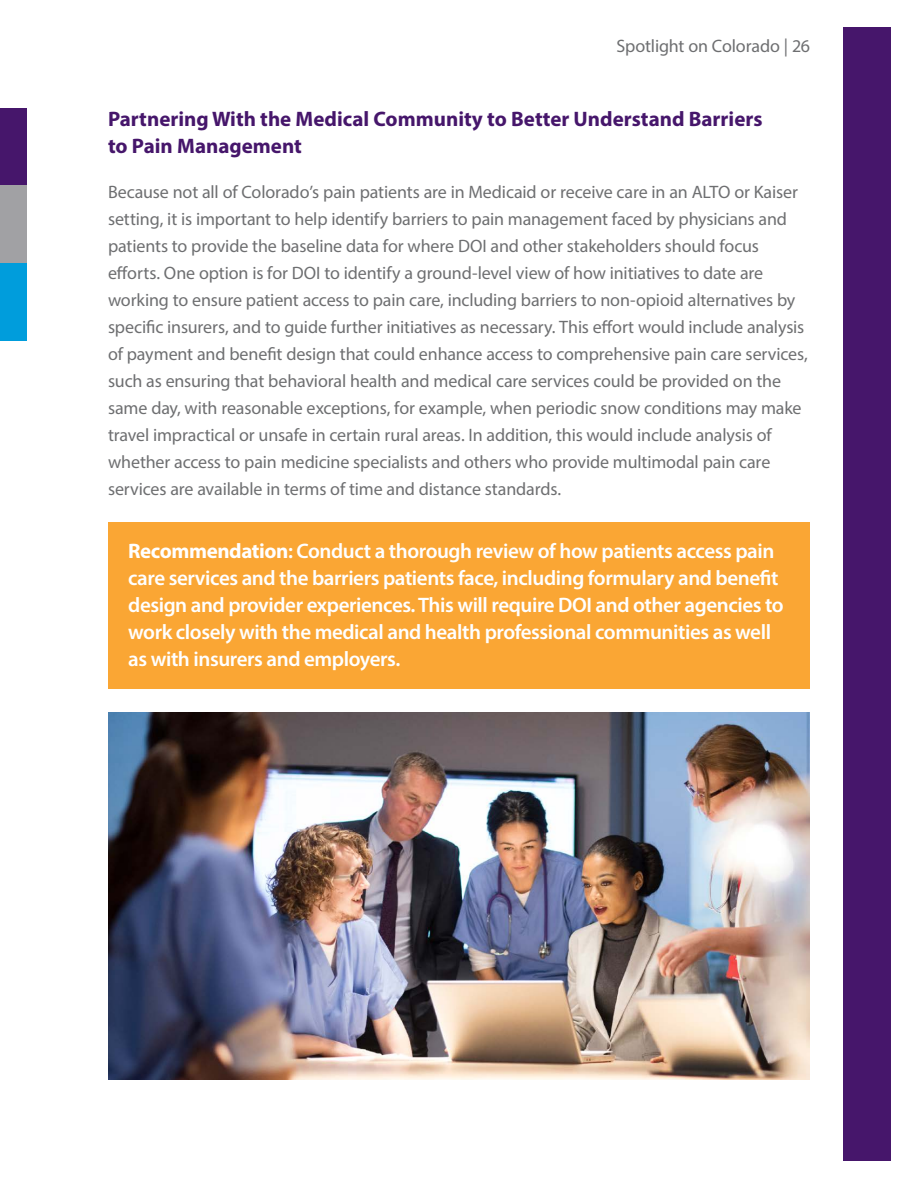
<style>
.page{position:relative;width:918px;height:1188px;background:#fff}
.page>*{position:absolute;margin:0;border:0;box-sizing:border-box;transform-origin:0 0}
.t1{font:600 21px/27px "Myriad Pro";letter-spacing:-.02em;color:#fff}
.t2{font:700 21px/27px "Myriad Pro";color:#46166b}
.t3{font:18px/27px "Myriad Pro";letter-spacing:-.01em;color:#6e6f71}
.s1{font-weight:700}
</style>
<div class="page">
<div style="left:844px;top:27px;width:47px;height:1134px;background:#46166b"></div>
<div style="left:0;top:108px;width:27px;height:77px;background:#46166b"></div>
<div style="left:0;top:185px;width:27px;height:78px;background:#a1a1a4"></div>
<div style="left:0;top:263px;width:27px;height:77px;background:#009ddc"></div>
<div style="left:108px;top:522px;width:702px;height:166px;background:#faa634"></div>
<img style="left:108px;top:713px;width:702px;height:367px">
<p class="t3" style="left:617px;top:33px;width:195px">Spotlight on Colorado | 26</p>
<p class="t2" style="left:108px;top:105px;width:656px">Partnering With the Medical Community to Better Understand Barriers to Pain Management</p>
<p class="t3" style="left:108px;top:178px;width:701px">Because not all of Colorado’s pain patients are in Medicaid or receive care in an ALTO or Kaiser setting, it is important to help identify barriers to pain management faced by physicians and patients to provide the baseline data for where DOI and other stakeholders should focus efforts. One option is for DOI to identify a ground-level view of how initiatives to date are working to ensure patient access to pain care, including barriers to non-opioid alternatives by specific insurers, and to guide further initiatives as necessary. This effort would include analysis of payment and benefit design that could enhance access to comprehensive pain care services, such as ensuring that behavioral health and medical care services could be provided on the same day, with reasonable exceptions, for example, when periodic snow conditions may make travel impractical or unsafe in certain rural areas. In addition, this would include analysis of whether access to pain medicine specialists and others who provide multimodal pain care services are available in terms of time and distance standards.</p>
<p class="t1" style="left:128px;top:537px;width:657px"><span class="s1">Recommendation</span>: Conduct a thorough review of how patients access pain care services and the barriers patients face, including formulary and benefit design and provider experiences. This will require DOI and other agencies to work closely with the medical and health professional communities as well as with insurers and employers.</p>
</div>
